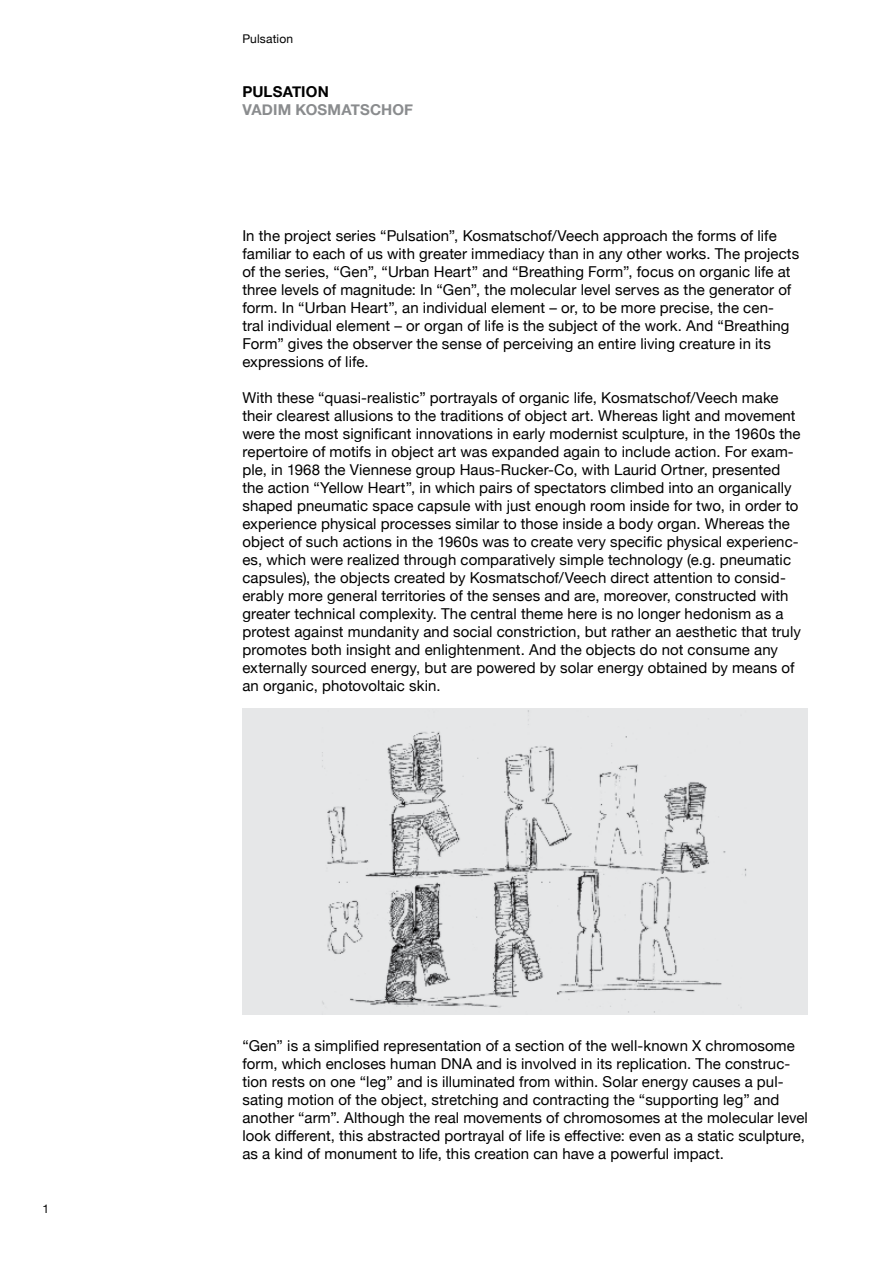
<style>
.page{position:relative;width:893px;height:1263px;background:#fff}
.page>*{position:absolute;margin:0;border:0;box-sizing:border-box;transform-origin:0 0}
.t1{font:15px/18px "Helvetica Neue";letter-spacing:.005em;color:#000}
.t2{font:700 15px "Helvetica Neue";letter-spacing:.01em;color:#8a8c8e}
.t3{font:700 15px "Helvetica Neue";letter-spacing:.01em;color:#000}
.t4{font:12px "Helvetica Neue";letter-spacing:.015em;color:#000}
</style>
<div class="page">
<img style="left:242px;top:709px;width:566px;height:306px">
<p class="t4" style="left:43px;top:1200px;width:8px">1</p>
<p class="t4" style="left:242px;top:30px;width:52px">Pulsation</p>
<p class="t3" style="left:242px;top:79px;width:88px">PULSATION</p>
<p class="t2" style="left:242px;top:97px;width:172px">VADIM KOSMATSCHOF</p>
<p class="t1" style="left:242px;top:227px;width:558px">In the project series “Pulsation”, Kosmatschof/Veech approach the forms of life familiar to each of us with greater immediacy than in any other works. The projects of the series, “Gen”, “Urban Heart” and “Breathing Form”, focus on organic life at three levels of magnitude: In “Gen”, the molecular level serves as the generator of form. In “Urban Heart”, an individual element – or, to be more precise, the cen-<br>tral individual element – or organ of life is the subject of the work. And “Breathing Form” gives the observer the sense of perceiving an entire living creature in its expressions of life.</p>
<p class="t1" style="left:242px;top:389px;width:560px">With these “quasi-realistic” portrayals of organic life, Kosmatschof/Veech make their clearest allusions to the traditions of object art. Whereas light and movement were the most significant innovations in early modernist sculpture, in the 1960s the repertoire of motifs in object art was expanded again to include action. For exam&shy;ple, in 1968 the Viennese group Haus-Rucker-Co, with Laurid Ortner, presented the action “Yellow Heart”, in which pairs of spectators climbed into an organically shaped pneumatic space capsule with just enough room inside for two, in order to experience physical processes similar to those inside a body organ. Whereas the object of such actions in the 1960s was to create very specific physical experienc&shy;es, which were realized through comparatively simple technology (e.g. pneumatic capsules), the objects created by Kosmatschof/Veech direct attention to consid&shy;erably more general territories of the senses and are, moreover, constructed with greater technical complexity. The central theme here is no longer hedonism as a protest against mundanity and social constriction, but rather an aesthetic that truly promotes both insight and enlightenment. And the objects do not consume any externally sourced energy, but are powered by solar energy obtained by means of an organic, photovoltaic skin.</p>
<p class="t1" style="left:242px;top:1037px;width:567px">“Gen” is a simplified representation of a section of the well-known X chromosome form, which encloses human DNA and is involved in its replication. The construc&shy;tion rests on one “leg” and is illuminated from within. Solar energy causes a pul&shy;sating motion of the object, stretching and contracting the “supporting leg” and another “arm”. Although the real movements of chromosomes at the molecular level look different, this abstracted portrayal of life is effective: even as a static sculpture, as a kind of monument to life, this creation can have a powerful impact.</p>
</div>
